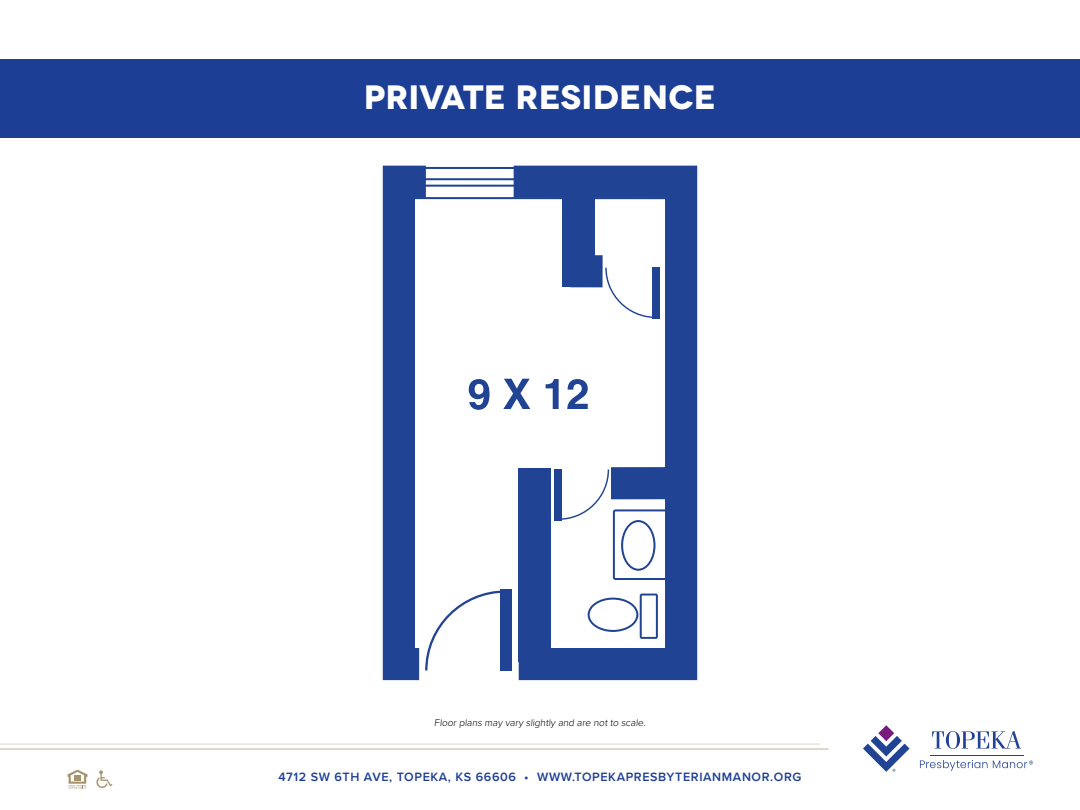
<style>
.page{position:relative;width:1080px;height:810px;background:#fff}
.page>*{position:absolute;margin:0;border:0;box-sizing:border-box;transform-origin:0 0}
.t1{font:700 33.75px "Novecentowide";color:#fff}
.t2{font:600 12.5px "Proxima Nova";letter-spacing:.05em;color:#1c3e94}
.t3{font:300 10px "Proxima Nova";color:#000}
</style>
<div class="page">
<div style="left:0;top:59px;width:1080px;height:78px;background:#1c3e94"></div>
<svg style="left:68px;top:770px;width:20px;height:19px"></svg>
<svg style="left:96px;top:770px;width:16px;height:18px"></svg>
<hr style="left:0;top:744px;width:820px;height:1px;background:#a8996e">
<hr style="left:0;top:748px;width:829px;height:2px;background:#a8996e">
<hr style="left:930px;top:755px;width:93px;height:1px;background:#781d7d">
<svg style="left:920px;top:760px;width:113px;height:11px"></svg>
<svg style="left:863px;top:725px;width:47px;height:47px"></svg>
<svg style="left:932px;top:731px;width:89px;height:18px"></svg>
<svg style="left:530px;top:166px;width:167px;height:514px"></svg>
<svg style="left:383px;top:166px;width:147px;height:514px"></svg>
<svg style="left:559px;top:469px;width:126px;height:111px"></svg>
<div style="left:555px;top:469px;width:7px;height:52px;background:#214393"></div>
<svg style="left:605px;top:268px;width:48px;height:50px"></svg>
<div style="left:653px;top:268px;width:7px;height:51px;background:#214393"></div>
<h1 class="t1" style="left:364px;top:76px;width:354px">PRIVATE RESIDENCE</h1>
<p class="t3" style="left:434px;top:715px;width:215px">Floor plans may vary slightly and are not to scale.</p>
<p class="t2" style="left:278px;top:768px;width:525px">4712 SW 6TH AVE, TOPEKA, KS 66606 • WWW.TOPEKAPRESBYTERIANMANOR.ORG</p>
</div>
